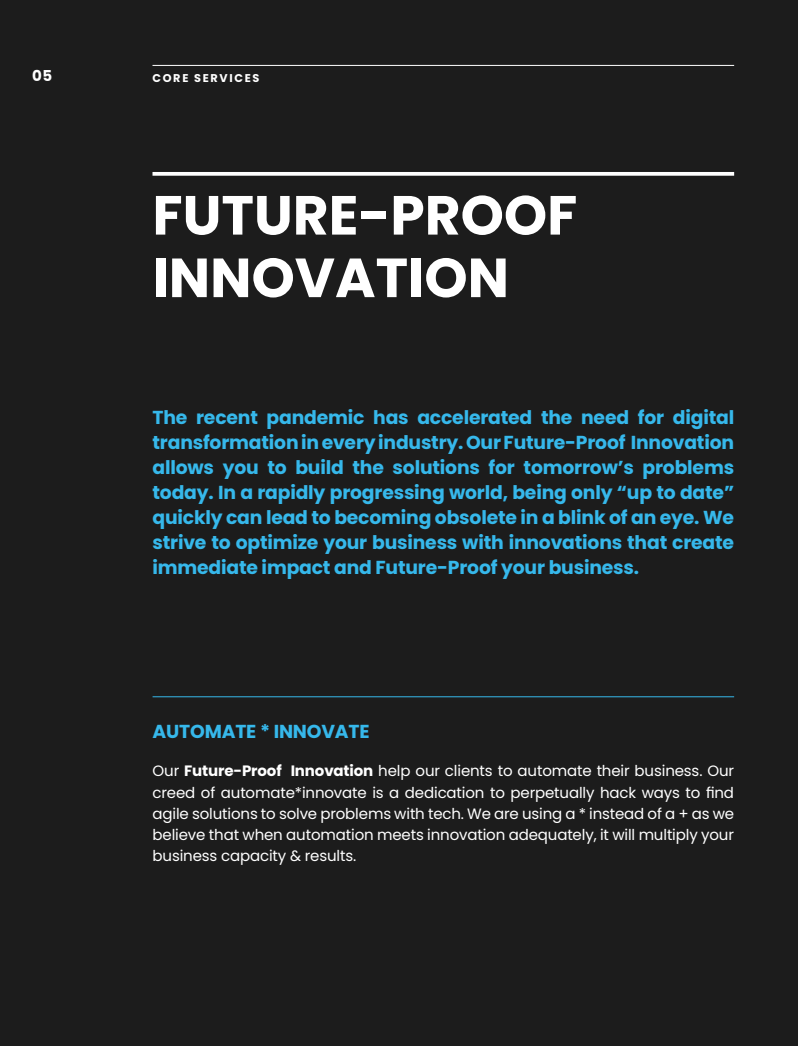
<style>
.page{position:relative;width:798px;height:1046px;background:#fff}
.page>*{position:absolute;margin:0;border:0;box-sizing:border-box;transform-origin:0 0}
.t1{font:700 55px "Poppins";color:#fff}
.t2{font:700 18.75px/25px "Poppins";letter-spacing:-.01em;color:#36b8eb;text-align:justify}
.t3{font:15px/21.2px "Poppins";letter-spacing:-.01em;color:#fff;text-align:justify}
.t4{font:700 15px "Poppins";color:#fff}
.t5{font:700 11.25px "Poppins";letter-spacing:.15em;color:#fff}
.s1{font-weight:700}
</style>
<div class="page">
<hr style="left:797px;top:0;width:1px;height:1045px;background:#1c1c1c">
<div style="left:0;top:0;width:797px;height:1045px;background:#1c1c1c"></div>
<svg style="left:152px;top:172px;width:581px;height:4px;background:#eee"></svg>
<hr style="left:152px;top:696px;width:581px;height:1px;background:#36b8eb">
<hr style="left:152px;top:65px;width:581px;height:1px;background:#fff">
<p class="t4" style="left:32px;top:67px;width:22px">05</p>
<p class="t5" style="left:152px;top:72px;width:108px">CORE SERVICES</p>
<p class="t1" style="left:152px;top:183px;width:426px">FUTURE-PROOF</p>
<p class="t1" style="left:152px;top:246px;width:358px">INNOVATION</p>
<p class="t2" style="left:152px;top:405px;width:583px">The recent pandemic has accelerated the need for digital transformation in every industry. Our Future-Proof Innovation allows you to build the solutions for tomorrow’s problems today. In a rapidly progressing world, being only “up to date” quickly can lead to becoming obsolete in a blink of an eye. We strive to optimize your business with innovations that create immediate impact and Future-Proof your business.</p>
<p class="t2" style="left:152px;top:718px;width:218px">AUTOMATE * INNOVATE</p>
<p class="t3" style="left:152px;top:760px;width:583px">Our <span class="s1">Future-Proof Innovation</span> help our clients to automate their business. Our creed of automate*innovate is a dedication to perpetually hack ways to find agile solutions to solve problems with tech. We are using a * instead of a + as we believe that when automation meets innovation adequately, it will multiply your business capacity &amp; results.</p>
</div>
